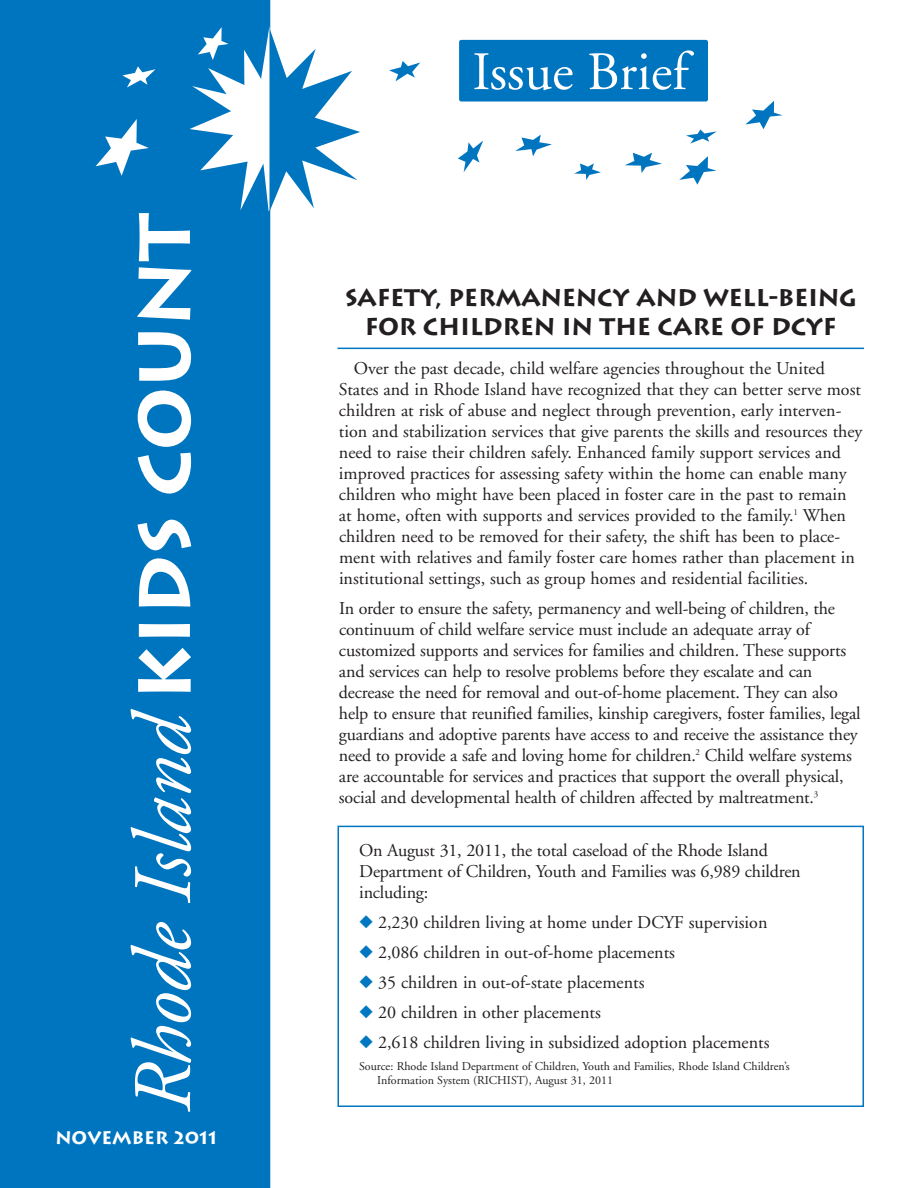
<style>
.page{position:relative;width:918px;height:1188px;background:#fff}
.page>*{position:absolute;margin:0;border:0;box-sizing:border-box;transform-origin:0 0}
.t1{font:54px "Adobe Garamond";color:#fff}
.t2{font:700 24px/28.8px "Lithos";letter-spacing:-.015em;color:#231f20;text-align:center}
.t3{font:18px/21px "Adobe Garamond";color:#231f20}
.t4{font:700 18px "Lithos";color:#fff}
.t5{font:12px/13.5px "Adobe Garamond";color:#231f20}
.s1{color:#0077c0}
</style>
<div class="page">
<div style="left:458px;top:39px;width:251px;height:63px;background:#0075bf;border-radius:3px"></div>
<div style="left:458px;top:38px;width:252px;height:65px;border:2px solid #fff;border-radius:3px"></div>
<div style="left:0;top:0;width:270px;height:1188px;background:#0075bf"></div>
<svg style="left:389px;top:61px;width:31px;height:20px"></svg>
<svg style="left:458px;top:140px;width:25px;height:32px"></svg>
<svg style="left:686px;top:130px;width:31px;height:14px"></svg>
<svg style="left:515px;top:135px;width:37px;height:21px"></svg>
<svg style="left:679px;top:156px;width:37px;height:29px"></svg>
<svg style="left:625px;top:153px;width:37px;height:20px"></svg>
<svg style="left:574px;top:163px;width:27px;height:17px"></svg>
<svg style="left:745px;top:101px;width:38px;height:28px"></svg>
<svg style="left:131px;top:922px;width:60px;height:190px"></svg>
<svg style="left:131px;top:709px;width:60px;height:194px"></svg>
<svg style="left:138px;top:648px;width:53px;height:44px"></svg>
<svg style="left:139px;top:624px;width:51px;height:13px"></svg>
<svg style="left:139px;top:558px;width:51px;height:49px"></svg>
<svg style="left:138px;top:520px;width:53px;height:30px"></svg>
<svg style="left:138px;top:453px;width:53px;height:41px"></svg>
<svg style="left:138px;top:391px;width:53px;height:56px"></svg>
<svg style="left:138px;top:332px;width:53px;height:49px"></svg>
<svg style="left:137px;top:267px;width:54px;height:53px"></svg>
<svg style="left:96px;top:26px;width:264px;height:235px"></svg>
<hr style="left:338px;top:348px;width:526px;height:1px;background:#0077c0">
<div style="left:338px;top:826px;width:526px;height:281px;border:2px solid #0077c0"></div>
<p class="t4" style="left:55px;top:1127px;width:163px">NOVEMBER 2011</p>
<h1 class="t1" style="left:472px;top:50px;width:217px">Issue Brief</h1>
<h2 class="t2" style="left:345px;top:284px;width:514px">SAFETY, PERMANENCY AND WELL-BEING<br>FOR CHILDREN IN THE CARE OF DCYF</h2>
<p class="t3" style="left:339px;top:359px;width:525px;text-indent:15px">Over the past decade, child welfare agencies throughout the United States and in Rhode Island have recognized that they can better serve most children at risk of abuse and neglect through prevention, early interven&shy;tion and stabilization services that give parents the skills and resources they need to raise their children safely. Enhanced family support services and improved practices for assessing safety within the home can enable many children who might have been placed in foster care in the past to remain at home, often with supports and services provided to the family.<sup>1</sup> When children need to be removed for their safety, the shift has been to place&shy;ment with relatives and family foster care homes rather than placement in institutional settings, such as group homes and residential facilities.</p>
<p class="t3" style="left:339px;top:599px;width:523px">In order to ensure the safety, permanency and well-being of children, the continuum of child welfare service must include an adequate array of customized supports and services for families and children. These supports and services can help to resolve problems before they escalate and can decrease the need for removal and out-of-home placement. They can also help to ensure that reunified families, kinship caregivers, foster families, legal guardians and adoptive parents have access to and receive the assistance they need to provide a safe and loving home for children.<sup>2</sup> Child welfare systems are accountable for services and practices that support the overall physical, social and developmental health of children affected by maltreatment.<sup>3</sup></p>
<p class="t3" style="left:359px;top:841px;width:443px">On August 31, 2011, the total caseload of the Rhode Island<br>Department of Children, Youth and Families was 6,989 children including:</p>
<p class="t3" style="left:359px;top:913px;width:410px"><span class="s1">◆</span> 2,230 children living at home under DCYF supervision</p>
<p class="t3" style="left:359px;top:943px;width:317px"><span class="s1">◆</span> 2,086 children in out-of-home placements</p>
<p class="t3" style="left:359px;top:973px;width:287px"><span class="s1">◆</span> 35 children in out-of-state placements</p>
<p class="t3" style="left:359px;top:1003px;width:243px"><span class="s1">◆</span> 20 children in other placements</p>
<p class="t3" style="left:359px;top:1033px;width:412px"><span class="s1">◆</span> 2,618 children living in subsidized adoption placements</p>
<p class="t5" style="left:377px;top:1061px;width:414px;text-indent:-18px">Source: Rhode Island Department of Children, Youth and Families, Rhode Island Children’s<br>Information System (RICHIST), August 31, 2011</p>
</div>
